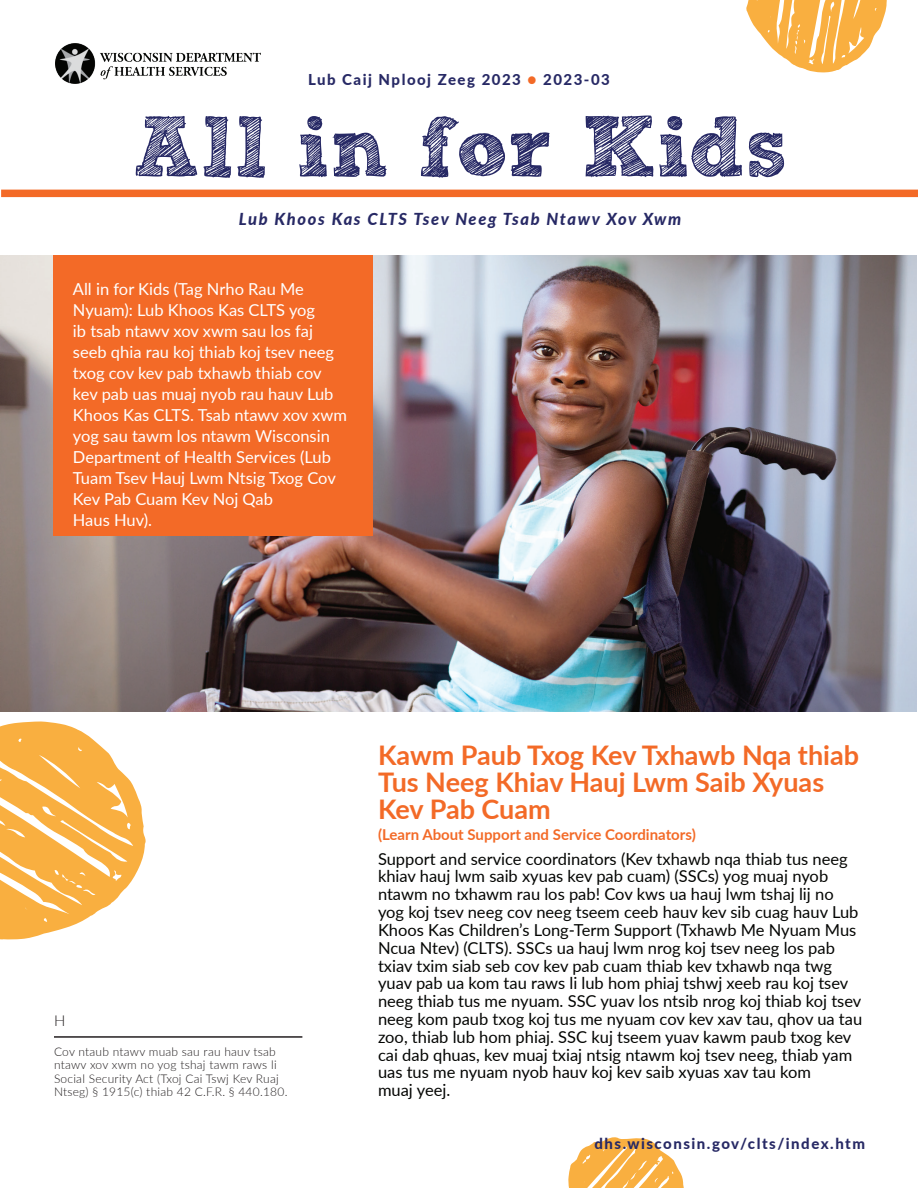
<style>
.page{position:relative;width:918px;height:1188px;background:#fff}
.page>*{position:absolute;margin:0;border:0;box-sizing:border-box;transform-origin:0 0}
.t1{font:85.5px "Sketch Rockwell";color:#272965}
.Heading_1{font:700 27px/27px "Lato";color:#f36a27}
.Body_Text_for_Newsle{font:16.5px/17.9px "Lato";color:#040503}
.t2{font:16.5px/21px "Lato";color:#fff}
.t3{font:italic 800 16.5px "Lato";letter-spacing:.1em;color:#272965}
.t4{font:800 15px "Lato";letter-spacing:.1em;color:#272965}
.Heading_1-2{font:700 15px "Lato";color:#f36a27}
.Citation_language{font:300 15px "Lato";color:#231f20}
.Citation_language-2{font:300 12px/13.5px "Lato";letter-spacing:.02em;color:#231f20}
.s1{color:#f36a27}
</style>
<div class="page">
<img style="left:0;top:256px;width:917px;height:455px">
<svg style="left:0;top:721px;width:146px;height:219px"></svg>
<div style="left:1px;top:190px;width:917px;height:7px;background:#f36a27"></div>
<img style="left:55px;top:43px;width:205px;height:40px">
<svg style="left:568px;top:1137px;width:116px;height:51px"></svg>
<svg style="left:746px;top:0;width:141px;height:73px"></svg>
<div style="left:54px;top:256px;width:319px;height:280px;background:#f36a27"></div>
<hr style="left:54px;top:1036px;width:248px;height:2px;background:#231f20">
<p class="t4" style="left:308px;top:68px;width:303px">Lub Caij Nplooj Zeeg 2023 <span class="s1">●</span> 2023-03</p>
<p class="t1" style="left:133px;top:100px;width:656px">All in for Kids</p>
<p class="t3" style="left:239px;top:207px;width:444px">Lub Khoos Kas CLTS Tsev Neeg Tsab Ntawv Xov Xwm</p>
<p class="t2" style="left:73px;top:278px;width:276px">All in for Kids (Tag Nrho Rau Me<br>Nyuam): Lub Khoos Kas CLTS yog<br>ib tsab ntawv xov xwm sau los faj seeb qhia rau koj thiab koj tsev neeg txog cov kev pab txhawb thiab cov kev pab uas muaj nyob rau hauv Lub<br>Khoos Kas CLTS. Tsab ntawv xov xwm yog sau tawm los ntawm Wisconsin<br>Department of Health Services (Lub<br>Tuam Tsev Hauj Lwm Ntsig Txog Cov<br>Kev Pab Cuam Kev Noj Qab<br>Haus Huv).</p>
<p class="Citation_language" style="left:54px;top:1011px;width:13px">H</p>
<p class="Citation_language-2" style="left:54px;top:1044px;width:235px">Cov ntaub ntawv muab sau rau hauv tsab ntawv xov xwm no yog tshaj tawm raws li Social Security Act (Txoj Cai Tswj Kev Ruaj Ntseg) § 1915(c) thiab 42 C.F.R. § 440.180.</p>
<p class="Heading_1" style="left:378px;top:740px;width:483px">Kawm Paub Txog Kev Txhawb Nqa thiab<br>Tus Neeg Khiav Hauj Lwm Saib Xyuas<br>Kev Pab Cuam</p>
<p class="Heading_1-2" style="left:378px;top:824px;width:319px">(Learn About Support and Service Coordinators)</p>
<p class="Body_Text_for_Newsle" style="left:378px;top:849px;width:486px">Support and service coordinators (Kev txhawb nqa thiab tus neeg khiav hauj lwm saib xyuas kev pab cuam) (SSCs) yog muaj nyob ntawm no txhawm rau los pab! Cov kws ua hauj lwm tshaj lij no yog koj tsev neeg cov neeg tseem ceeb hauv kev sib cuag hauv Lub Khoos Kas Children’s Long-Term Support (Txhawb Me Nyuam Mus Ncua Ntev) (CLTS). SSCs ua hauj lwm nrog koj tsev neeg los pab txiav txim siab seb cov kev pab cuam thiab kev txhawb nqa twg yuav pab ua kom tau raws li lub hom phiaj tshwj xeeb rau koj tsev neeg thiab tus me nyuam. SSC yuav los ntsib nrog koj thiab koj tsev neeg kom paub txog koj tus me nyuam cov kev xav tau, qhov ua tau zoo, thiab lub hom phiaj. SSC kuj tseem yuav kawm paub txog kev cai dab qhuas, kev muaj txiaj ntsig ntawm koj tsev neeg, thiab yam uas tus me nyuam nyob hauv koj kev saib xyuas xav tau kom<br>muaj yeej.</p>
<p class="t4" style="left:595px;top:1133px;width:272px">dhs.wisconsin.gov/clts/index.htm</p>
</div>
